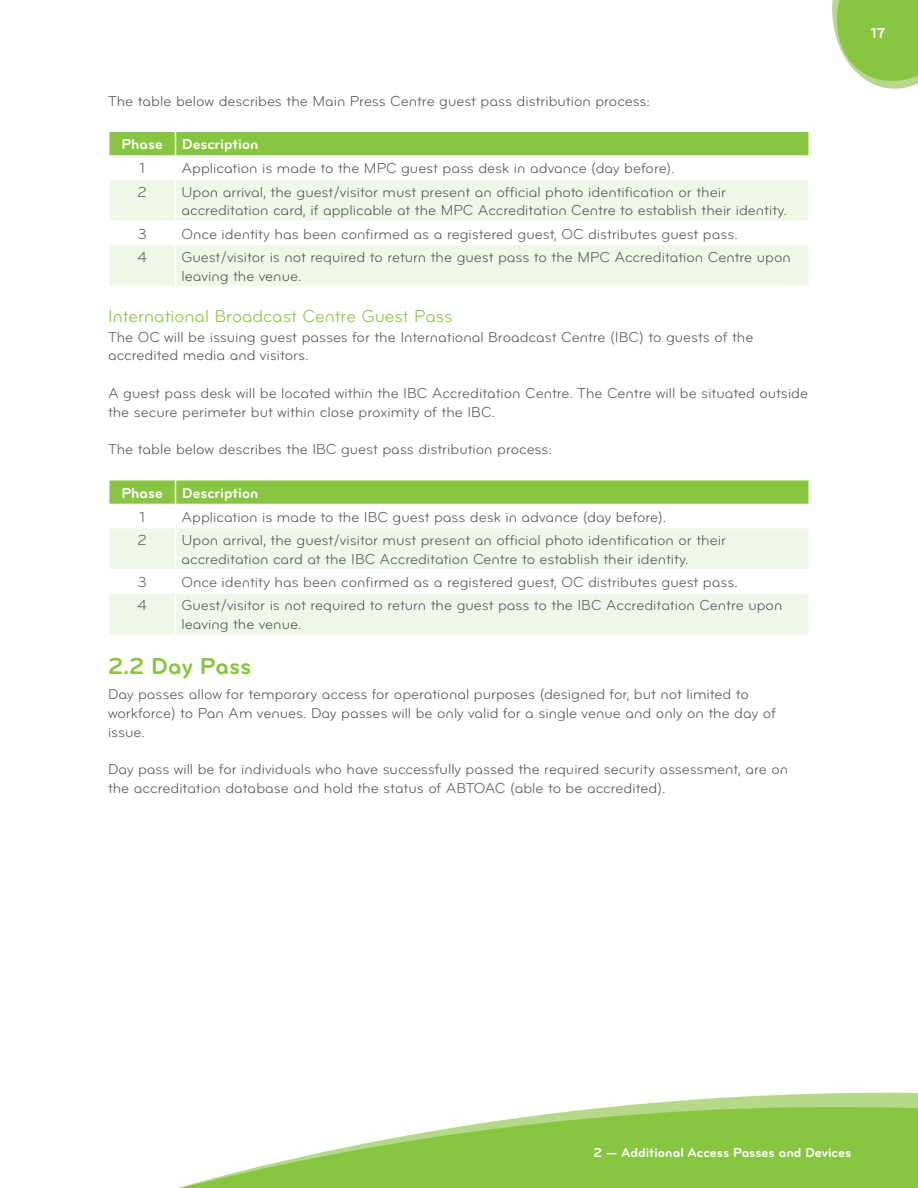
<style>
.page{position:relative;width:918px;height:1188px;background:#fff}
.page>*{position:absolute;margin:0;border:0;box-sizing:border-box;transform-origin:0 0}
.t1{font:24px "Bryant Bold Alternate";color:#88c540}
.t2{font:18px "Bryant Regular Alternate";color:#88c540}
.t3{font:15px/18.8px "Bryant Regular Alternate";color:#58595b}
.t4{font:15px "Bryant Bold Alternate";color:#fff}
.t5{font:13.5px "Bryant Bold Alternate";color:#fff}
</style>
<div class="page">
<svg style="left:832px;top:0;width:86px;height:89px;background:#9dcf63"></svg>
<svg style="left:705px;top:1092px;width:213px;height:7px"></svg>
<svg style="left:178px;top:1099px;width:740px;height:89px;fill:#88c540"></svg>
<svg style="left:110px;top:180px;width:698px;height:106px;fill:#f0f7e8"></svg>
<svg style="left:109px;top:131px;width:700px;height:25px;background:#90c94d"></svg>
<hr style="left:175px;top:180px;width:1px;height:40px;background:#fff">
<hr style="left:108px;top:220px;width:68px;height:2px;background:#fff">
<hr style="left:176px;top:220px;width:634px;height:2px;background:#fff">
<svg style="left:175px;top:222px;width:1px;height:22px"></svg>
<hr style="left:108px;top:244px;width:68px;height:1px;background:#fff">
<hr style="left:176px;top:244px;width:634px;height:1px;background:#fff">
<hr style="left:175px;top:245px;width:1px;height:41px;background:#fff">
<svg style="left:110px;top:528px;width:698px;height:106px;fill:#f0f7e8"></svg>
<svg style="left:109px;top:480px;width:700px;height:25px;background:#90c94d"></svg>
<hr style="left:175px;top:528px;width:1px;height:41px;background:#fff">
<hr style="left:108px;top:569px;width:68px;height:1px;background:#fff">
<hr style="left:176px;top:569px;width:634px;height:1px;background:#fff">
<svg style="left:175px;top:570px;width:1px;height:22px"></svg>
<hr style="left:108px;top:592px;width:68px;height:2px;background:#fff">
<hr style="left:176px;top:592px;width:634px;height:2px;background:#fff">
<hr style="left:175px;top:594px;width:1px;height:40px;background:#fff">
<p class="t3" style="left:108px;top:92px;width:544px">The table below describes the Main Press Centre guest pass distribution process:</p>
<p class="t4" style="left:121px;top:135px;width:43px">Phase</p>
<p class="t4" style="left:182px;top:135px;width:78px">Description</p>
<p class="t3" style="left:139px;top:159px;width:7px">1</p>
<p class="t3" style="left:181px;top:159px;width:495px">Application is made to the MPC guest pass desk in advance (day before).</p>
<p class="t3" style="left:137px;top:182px;width:11px">2</p>
<p class="t3" style="left:181px;top:182px;width:607px">Upon arrival, the guest/visitor must present an official photo identification or their accreditation card, if applicable at the MPC Accreditation Centre to establish their identity.</p>
<p class="t3" style="left:137px;top:224px;width:11px">3</p>
<p class="t3" style="left:181px;top:224px;width:558px">Once identity has been confirmed as a registered guest, OC distributes guest pass.</p>
<p class="t3" style="left:137px;top:248px;width:11px">4</p>
<p class="t3" style="left:181px;top:248px;width:611px">Guest/visitor is not required to return the guest pass to the MPC Accreditation Centre upon leaving the venue.</p>
<p class="t2" style="left:108px;top:305px;width:346px">International Broadcast Centre Guest Pass</p>
<p class="t3" style="left:108px;top:327px;width:647px">The OC will be issuing guest passes for the International Broadcast Centre (IBC) to guests of the accredited media and visitors.</p>
<p class="t3" style="left:108px;top:384px;width:702px">A guest pass desk will be located within the IBC Accreditation Centre. The Centre will be situated outside the secure perimeter but within close proximity of the IBC.</p>
<p class="t3" style="left:108px;top:440px;width:445px">The table below describes the IBC guest pass distribution process:</p>
<p class="t4" style="left:121px;top:483px;width:43px">Phase</p>
<p class="t4" style="left:182px;top:483px;width:78px">Description</p>
<p class="t3" style="left:139px;top:507px;width:7px">1</p>
<p class="t3" style="left:181px;top:507px;width:486px">Application is made to the IBC guest pass desk in advance (day before).</p>
<p class="t3" style="left:137px;top:531px;width:11px">2</p>
<p class="t3" style="left:181px;top:531px;width:546px">Upon arrival, the guest/visitor must present an official photo identification or their accreditation card at the IBC Accreditation Centre to establish their identity.</p>
<p class="t3" style="left:137px;top:573px;width:11px">3</p>
<p class="t3" style="left:181px;top:573px;width:558px">Once identity has been confirmed as a registered guest, OC distributes guest pass.</p>
<p class="t3" style="left:137px;top:596px;width:11px">4</p>
<p class="t3" style="left:181px;top:596px;width:602px">Guest/visitor is not required to return the guest pass to the IBC Accreditation Centre upon leaving the venue.</p>
<h1 class="t1" style="left:108px;top:651px;width:145px">2.2 Day Pass</h1>
<p class="t3" style="left:108px;top:685px;width:669px">Day passes allow for temporary access for operational purposes (designed for, but not limited to workforce) to Pan Am venues. Day passes will be only valid for a single venue and only on the day of issue.</p>
<p class="t3" style="left:108px;top:760px;width:682px">Day pass will be for individuals who have successfully passed the required security assessment, are on the accreditation database and hold the status of ABTOAC (able to be accredited).</p>
<p class="t4" style="left:871px;top:24px;width:16px">17</p>
<p class="t5" style="left:593px;top:1144px;width:259px">2 — Additional Access Passes and Devices</p>
</div>
